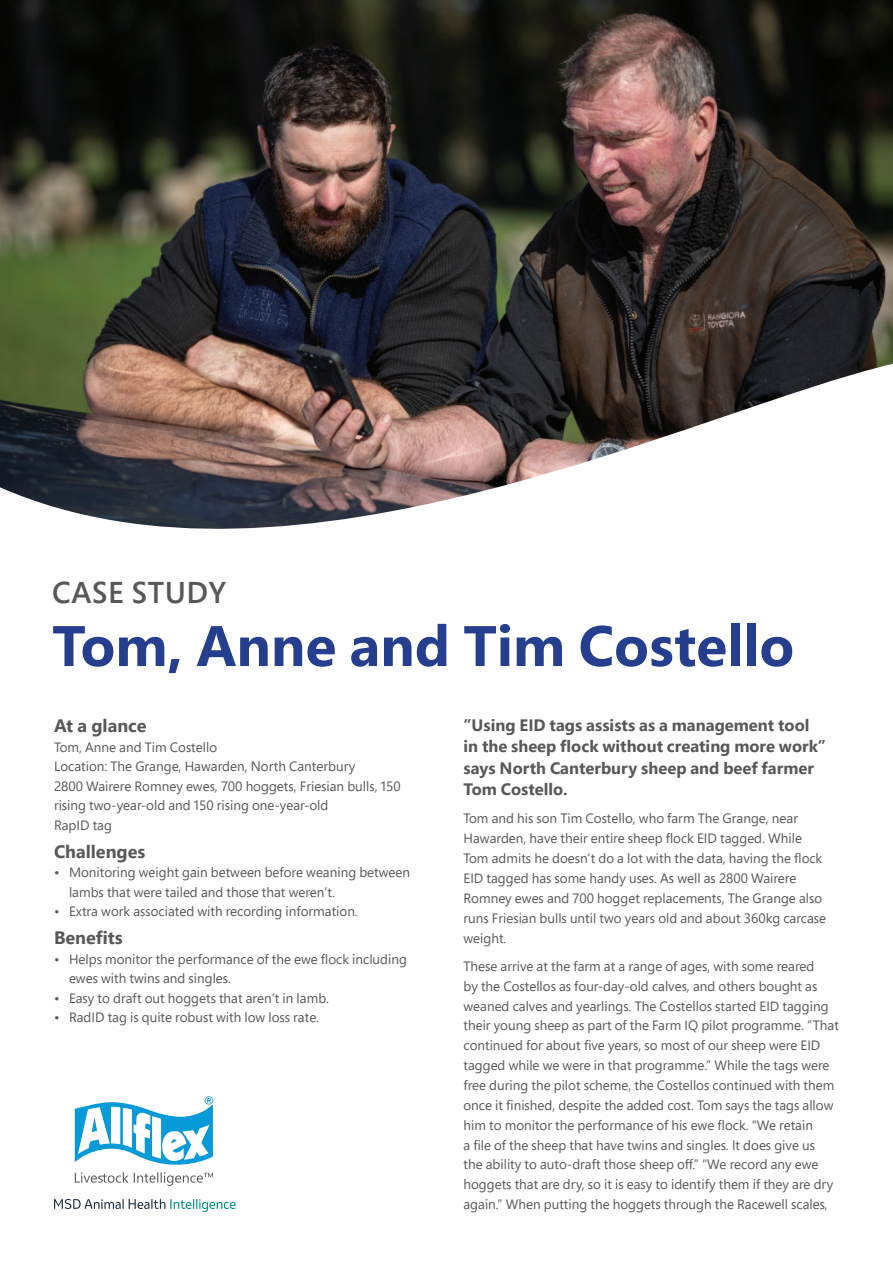
<style>
.page{position:relative;width:893px;height:1263px;background:#fff}
.page>*{position:absolute;margin:0;border:0;box-sizing:border-box;transform-origin:0 0}
.t1{font:700 57px "Segoe Pro";color:#253f8e}
.t2{font:600 30px "Segoe Pro";letter-spacing:.02em;color:#57585a}
.t3{font:700 18px "Segoe Pro";color:#57585a}
.t4{font:700 16.5px/21.3px "Segoe Pro";color:#57585a}
.t5{font:13.5px/19.8px "Segoe Pro";color:#57585a}
</style>
<div class="page">
<img style="left:0;top:0;width:893px;height:529px">
<svg style="left:54px;top:1199px;width:182px;height:13px"></svg>
<svg style="left:75px;top:1096px;width:138px;height:69px"></svg>
<svg style="left:75px;top:1172px;width:138px;height:14px"></svg>
<h2 class="t2" style="left:52px;top:572px;width:175px">CASE STUDY</h2>
<h1 class="t1" style="left:52px;top:605px;width:743px">Tom, Anne and Tim Costello</h1>
<h3 class="t3" style="left:54px;top:713px;width:94px">At a glance</h3>
<p class="t5" style="left:54px;top:737px;width:348px">Tom, Anne and Tim Costello<br>Location: The Grange, Hawarden, North Canterbury<br>2800 Wairere Romney ewes, 700 hoggets, Friesian bulls, 150 rising two-year-old and 150 rising one-year-old<br>RapID tag</p>
<h3 class="t3" style="left:54px;top:838px;width:93px">Challenges</h3>
<p class="t5" style="left:69px;top:862px;width:343px;text-indent:-15px">• Monitoring weight gain between before weaning between lambs that were tailed and those that weren’t.</p>
<p class="t5" style="left:54px;top:901px;width:305px">• Extra work associated with recording information.</p>
<h3 class="t3" style="left:54px;top:925px;width:70px">Benefits</h3>
<p class="t5" style="left:69px;top:949px;width:339px;text-indent:-15px">• Helps monitor the performance of the ewe flock including ewes with twins and singles.</p>
<p class="t5" style="left:54px;top:988px;width:277px">• Easy to draft out hoggets that aren’t in lamb.</p>
<p class="t5" style="left:54px;top:1007px;width:267px">• RadID tag is quite robust with low loss rate.</p>
<p class="t4" style="left:463px;top:714px;width:364px">”Using EID tags assists as a management tool in the sheep flock without creating more work” says North Canterbury sheep and beef farmer Tom Costello.</p>
<p class="t5" style="left:463px;top:808px;width:364px">Tom and his son Tim Costello, who farm The Grange, near Hawarden, have their entire sheep flock EID tagged. While Tom admits he doesn’t do a lot with the data, having the flock EID tagged has some handy uses. As well as 2800 Wairere Romney ewes and 700 hogget replacements, The Grange also runs Friesian bulls until two years old and about 360kg carcase weight.</p>
<p class="t5" style="left:463px;top:956px;width:377px">These arrive at the farm at a range of ages, with some reared<br>by the Costellos as four-day-old calves, and others bought as weaned calves and yearlings. The Costellos started EID tagging their young sheep as part of the Farm IQ pilot programme. “That continued for about five years, so most of our sheep were EID tagged while we were in that programme.” While the tags were free during the pilot scheme, the Costellos continued with them once it finished, despite the added cost. Tom says the tags allow him to monitor the performance of his ewe flock. “We retain<br>a file of the sheep that have twins and singles. It does give us<br>the ability to auto-draft those sheep off.” “We record any ewe hoggets that are dry, so it is easy to identify them if they are dry again.” When putting the hoggets through the Racewell scales,</p>
</div>
